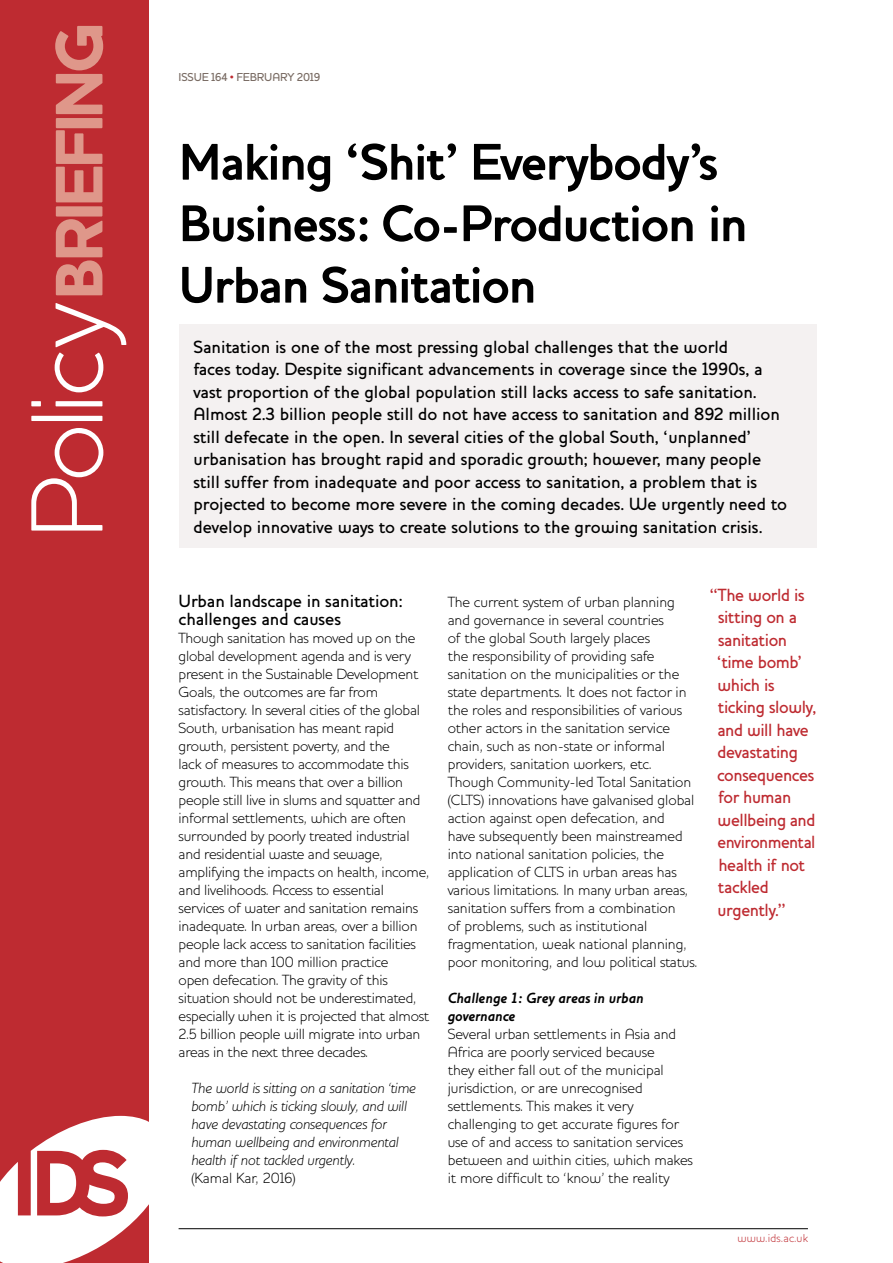
<style>
.page{position:relative;width:893px;height:1263px;background:#fff}
.page>*{position:absolute;margin:0;border:0;box-sizing:border-box;transform-origin:0 0}
.t1{font:900 68.55px "Houschka";letter-spacing:-.065em;color:#df978a}
.t2{font:700 52.5px/61.5px "Houschka";letter-spacing:-.035em;color:#000}
.t3{font:500 18px/22.5px "Houschka";color:#000}
.t4{font:500 18px/22.5px "Houschka";letter-spacing:-.025em;color:#be2b31}
.t5{font:300 15px/18px "Houschka";letter-spacing:-.015em;color:#000}
.t6{font:italic 300 15px/18px "Houschka";letter-spacing:-.005em;color:#000}
.t7{font:italic 700 15px/18px "Houschka";letter-spacing:-.005em;color:#000}
.t8{font:500 11.7px "Houschka";letter-spacing:-.01em;color:#796b63}
.t9{font:300 11.7px "Houschka";letter-spacing:.01em;color:#be2b31}
.s1{font-weight:300;font-size:104.4px;color:#fff}
.s2{color:#be2b31}
</style>
<div class="page">
<hr style="left:179px;top:1228px;width:629px;height:1px;background:#000">
<div style="left:0;top:0;width:148px;height:1263px;background:#be2b31"></div>
<svg style="left:0;top:1116px;width:149px;height:147px"></svg>
<div style="left:179px;top:324px;width:637px;height:224px;background:#f4f1f1"></div>
<h1 class="t1" style="left:39px;top:539px;width:519px;rotate:-90deg"><span class="s1">Policy</span>BRIEFING</h1>
<p class="t8" style="left:179px;top:70px;width:143px">ISSUE 164 <span class="s2">•</span> FEBRUARY 2019</p>
<h2 class="t2" style="left:179px;top:131px;width:571px">Making ‘Shit’ Everybody’s<br>Business: Co-Production in<br>Urban Sanitation</h2>
<p class="t3" style="left:193px;top:335px;width:595px">Sanitation is one of the most pressing global challenges that the world<br>faces today. Despite significant advancements in coverage since the 1990s, a vast proportion of the global population still lacks access to safe sanitation.<br>Almost 2.3 billion people still do not have access to sanitation and 892 million still defecate in the open. In several cities of the global South, ‘unplanned’ urbanisation has brought rapid and sporadic growth; however, many people still suffer from inadequate and poor access to sanitation, a problem that is projected to become more severe in the coming decades. We urgently need to develop innovative ways to create solutions to the growing sanitation crisis.</p>
<p class="t3" style="left:179px;top:592px;width:226px;line-height:18px">Urban landscape in sanitation: challenges and causes</p>
<p class="t5" style="left:179px;top:629px;width:253px">Though sanitation has moved up on the global development agenda and is very present in the Sustainable Development Goals, the outcomes are far from satisfactory. In several cities of the global South, urbanisation has meant rapid growth, persistent poverty, and the<br>lack of measures to accommodate this growth. This means that over a billion people still live in slums and squatter and informal settlements, which are often surrounded by poorly treated industrial and residential waste and sewage, amplifying the impacts on health, income, and livelihoods. Access to essential services of water and sanitation remains inadequate. In urban areas, over a billion people lack access to sanitation facilities and more than 100 million practice<br>open defecation. The gravity of this situation should not be underestimated, especially when it is projected that almost 2.5 billion people will migrate into urban areas in the next three decades.</p>
<p class="t6" style="left:191px;top:1079px;width:226px">The world is sitting on a sanitation ‘time bomb’ which is ticking slowly, and will have devastating consequences for human wellbeing and environmental health if not tackled urgently.</p>
<p class="t5" style="left:191px;top:1169px;width:106px">(Kamal Kar, 2016)</p>
<p class="t5" style="left:448px;top:593px;width:252px">The current system of urban planning and governance in several countries<br>of the global South largely places<br>the responsibility of providing safe sanitation on the municipalities or the state departments. It does not factor in the roles and responsibilities of various other actors in the sanitation service chain, such as non-state or informal providers, sanitation workers, etc.<br>Though Community-led Total Sanitation (CLTS) innovations have galvanised global action against open defecation, and<br>have subsequently been mainstreamed into national sanitation policies, the application of CLTS in urban areas has various limitations. In many urban areas, sanitation suffers from a combination<br>of problems, such as institutional fragmentation, weak national planning, poor monitoring, and low political status.</p>
<p class="t7" style="left:448px;top:989px;width:198px">Challenge 1: Grey areas in urban governance</p>
<p class="t5" style="left:448px;top:1025px;width:247px">Several urban settlements in Asia and Africa are poorly serviced because<br>they either fall out of the municipal jurisdiction, or are unrecognised settlements. This makes it very challenging to get accurate figures for use of and access to sanitation services between and within cities, which makes it more difficult to ‘know’ the reality</p>
<p class="t4" style="left:717px;top:583px;width:101px;text-indent:-7px">“The world is sitting on a sanitation ‘time bomb’ which is ticking slowly, and will have devastating consequences for human wellbeing and environmental health if not tackled urgently.”</p>
<p class="t9" style="left:738px;top:1231px;width:72px">www.ids.ac.uk</p>
</div>
